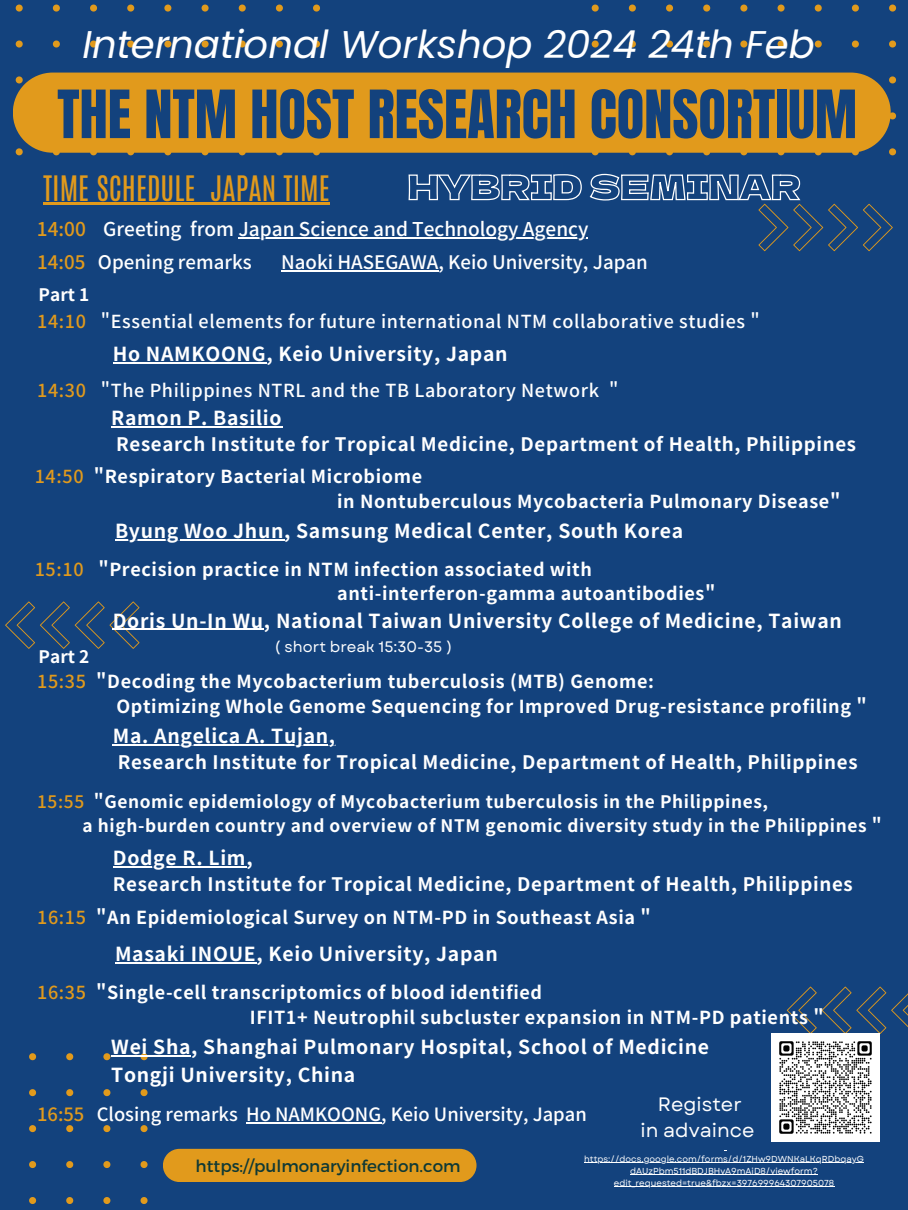
<style>
.page{position:relative;width:908px;height:1210px;background:#fff}
.page>*{position:absolute;margin:0;border:0;box-sizing:border-box;transform-origin:0 0}
.t1{font:56.49px "Anton";color:#13427d}
.t2{font:italic 38.6px "Poppins";color:#fff}
.t3{font:29.26px "Antonio";color:#e19a1c}
.t4{font:19.39px "Garet";color:#fff}
.t5{font:700 19.32px "Noto Sans JP";letter-spacing:.035em;color:#fff}
.t6{font:500 19px "Noto Sans JP";color:#fff}
.t7{font:500 18.65px "Noto Sans JP";color:#fff}
.t8{font:700 18.62px "Noto Sans JP";letter-spacing:.035em;color:#fff}
.t9{font:500 18.3px "Noto Sans JP";color:#fff}
.t10{font:700 17.95px "Noto Sans JP";letter-spacing:.035em;color:#fff}
.t11{font:500 17.95px "Noto Sans JP";letter-spacing:.035em;color:#fff}
.t12{font:700 17.25px "Noto Sans JP";letter-spacing:.035em;color:#fff}
.t13{font:16.7px "Montserrat";color:#0f3935}
.t14{font:15.15px "Garet";color:#fff}
.t15{font:8.68px/12.1px "Garet";color:#fff;text-align:center}
.s1{color:#e19a1c}
.s2{font-weight:500;color:#e19a1c}
</style>
<div class="page">
<div style="left:0;top:0;width:907px;height:1210px;background:#13427d"></div>
<svg style="left:591px;top:4px;width:306px;height:151px"></svg>
<svg style="left:15px;top:4px;width:305px;height:151px"></svg>
<svg style="left:786px;top:986px;width:121px;height:48px"></svg>
<svg style="left:29px;top:1053px;width:118px;height:151px"></svg>
<svg style="left:408px;top:173px;width:484px;height:78px"></svg>
<div style="left:13px;top:73px;width:877px;height:80px;background:#e19a1c"></div>
<hr style="left:43px;top:202px;width:153px;height:3px;background:#e19a1c">
<hr style="left:196px;top:202px;width:14px;height:3px;background:#e19a1c">
<hr style="left:210px;top:202px;width:120px;height:3px;background:#e19a1c">
<hr style="left:281px;top:270px;width:157px;height:1px;background:#fff">
<hr style="left:115px;top:539px;width:169px;height:1px;background:#fff">
<hr style="left:246px;top:1122px;width:135px;height:1px;background:#fff">
<hr style="left:113px;top:362px;width:153px;height:2px;background:#fff">
<hr style="left:584px;top:1162px;width:279px;height:1px;background:#fff">
<hr style="left:630px;top:1174px;width:187px;height:1px;background:#fff">
<hr style="left:613px;top:1186px;width:220px;height:1px;background:#fff">
<div style="left:163px;top:1148px;width:313px;height:34px;background:#e19a1c"></div>
<svg style="left:5px;top:601px;width:134px;height:48px"></svg>
<hr style="left:111px;top:426px;width:171px;height:2px;background:#fff">
<hr style="left:113px;top:628px;width:151px;height:2px;background:#fff">
<hr style="left:113px;top:743px;width:223px;height:2px;background:#fff">
<hr style="left:113px;top:865px;width:133px;height:2px;background:#fff">
<hr style="left:115px;top:962px;width:141px;height:2px;background:#fff">
<hr style="left:111px;top:1055px;width:80px;height:2px;background:#fff">
<hr style="left:238px;top:237px;width:350px;height:1px;background:#fff">
<img style="left:771px;top:1033px;width:108px;height:108px">
<p class="t2" style="left:83px;top:17px;width:733px">International Workshop 2024 24th Feb</p>
<p class="t1" style="left:57px;top:74px;width:801px">THE NTM HOST RESEARCH CONSORTIUM</p>
<p class="t3" style="left:43px;top:167px;width:288px">TIME SCHEDULE JAPAN TIME</p>
<p class="t6" style="left:37px;top:214px;width:552px"><span class="s1">14:00</span> Greeting from Japan Science and Technology Agency</p>
<p class="t7" style="left:37px;top:247px;width:216px"><span class="s1">14:05</span> Opening remarks</p>
<p class="t7" style="left:281px;top:247px;width:368px">Naoki HASEGAWA, Keio University, Japan</p>
<p class="t12" style="left:39px;top:280px;width:52px">Part 1</p>
<p class="t11" style="left:37px;top:307px;width:720px"><span class="s1">14:10</span> " Essential elements for future international NTM collaborative studies "</p>
<p class="t5" style="left:113px;top:338px;width:396px">Ho NAMKOONG, Keio University, Japan</p>
<p class="t11" style="left:37px;top:376px;width:579px"><span class="s1">14:30</span> "The Philippines NTRL and the TB Laboratory Network "</p>
<p class="t5" style="left:111px;top:403px;width:172px">Ramon P. Basilio</p>
<p class="t8" style="left:116px;top:430px;width:741px">Research Institute for Tropical Medicine, Department of Health, Philippines</p>
<p class="t10" style="left:35px;top:462px;width:389px"><span class="s2">14:50</span> " Respiratory Bacterial Microbiome</p>
<p class="t10" style="left:337px;top:487px;width:501px">in Nontuberculous Mycobacteria Pulmonary Disease"</p>
<p class="t5" style="left:115px;top:515px;width:569px">Byung Woo Jhun, Samsung Medical Center, South Korea</p>
<p class="t10" style="left:35px;top:555px;width:558px"><span class="s2">15:10</span> " Precision practice in NTM infection associated with</p>
<p class="t10" style="left:337px;top:579px;width:376px">anti-interferon-gamma autoantibodies"</p>
<p class="t12" style="left:39px;top:643px;width:52px">Part 2</p>
<p class="t5" style="left:113px;top:605px;width:730px">Doris Un-In Wu, National Taiwan University College of Medicine, Taiwan</p>
<p class="t14" style="left:274px;top:636px;width:179px">( short break 15:30-35 )</p>
<p class="t10" style="left:37px;top:667px;width:618px"><span class="s2">15:35</span> " Decoding the Mycobacterium tuberculosis (MTB) Genome:</p>
<p class="t10" style="left:116px;top:692px;width:748px">Optimizing Whole Genome Sequencing for Improved Drug-resistance profiling "</p>
<p class="t5" style="left:113px;top:720px;width:224px">Ma. Angelica A. Tujan,</p>
<p class="t8" style="left:118px;top:747px;width:741px">Research Institute for Tropical Medicine, Department of Health, Philippines</p>
<p class="t12" style="left:37px;top:788px;width:732px"><span class="s2">15:55</span> "Genomic epidemiology of Mycobacterium tuberculosis in the Philippines,</p>
<p class="t12" style="left:83px;top:812px;width:797px">a high-burden country and overview of NTM genomic diversity study in the Philippines "</p>
<p class="t5" style="left:113px;top:842px;width:141px">Dodge R. Lim,</p>
<p class="t8" style="left:113px;top:869px;width:741px">Research Institute for Tropical Medicine, Department of Health, Philippines</p>
<p class="t10" style="left:37px;top:903px;width:611px"><span class="s2">16:15</span> "An Epidemiological Survey on NTM-PD in Southeast Asia "</p>
<p class="t5" style="left:115px;top:939px;width:384px">Masaki INOUE, Keio University, Japan</p>
<p class="t10" style="left:37px;top:977px;width:506px"><span class="s2">16:35</span> " Single-cell transcriptomics of blood identified</p>
<p class="t10" style="left:250px;top:1002px;width:572px">IFIT1+ Neutrophil subcluster expansion in NTM-PD patients "</p>
<p class="t5" style="left:111px;top:1032px;width:599px">Wei Sha, Shanghai Pulmonary Hospital, School of Medicine</p>
<p class="t5" style="left:111px;top:1059px;width:245px">Tongji University, China</p>
<p class="t9" style="left:37px;top:1100px;width:551px"><span class="s1">16:55</span> Closing remarks Ho NAMKOONG, Keio University, Japan</p>
<p class="t4" style="left:657px;top:1089px;width:85px">Register</p>
<p class="t4" style="left:640px;top:1116px;width:115px">in advaince</p>
<p class="t13" style="left:195px;top:1155px;width:266px">https://pulmonaryinfection.com</p>
<p class="t15" style="left:584px;top:1152px;width:281px">https://docs.google.com/forms/d/1ZHw9DWNKaLKqRDbqayG dAUzPbm511dBDJBHvA9mAiD8/viewform? edit_requested=true&amp;fbzx=397699964307905078</p>
</div>
